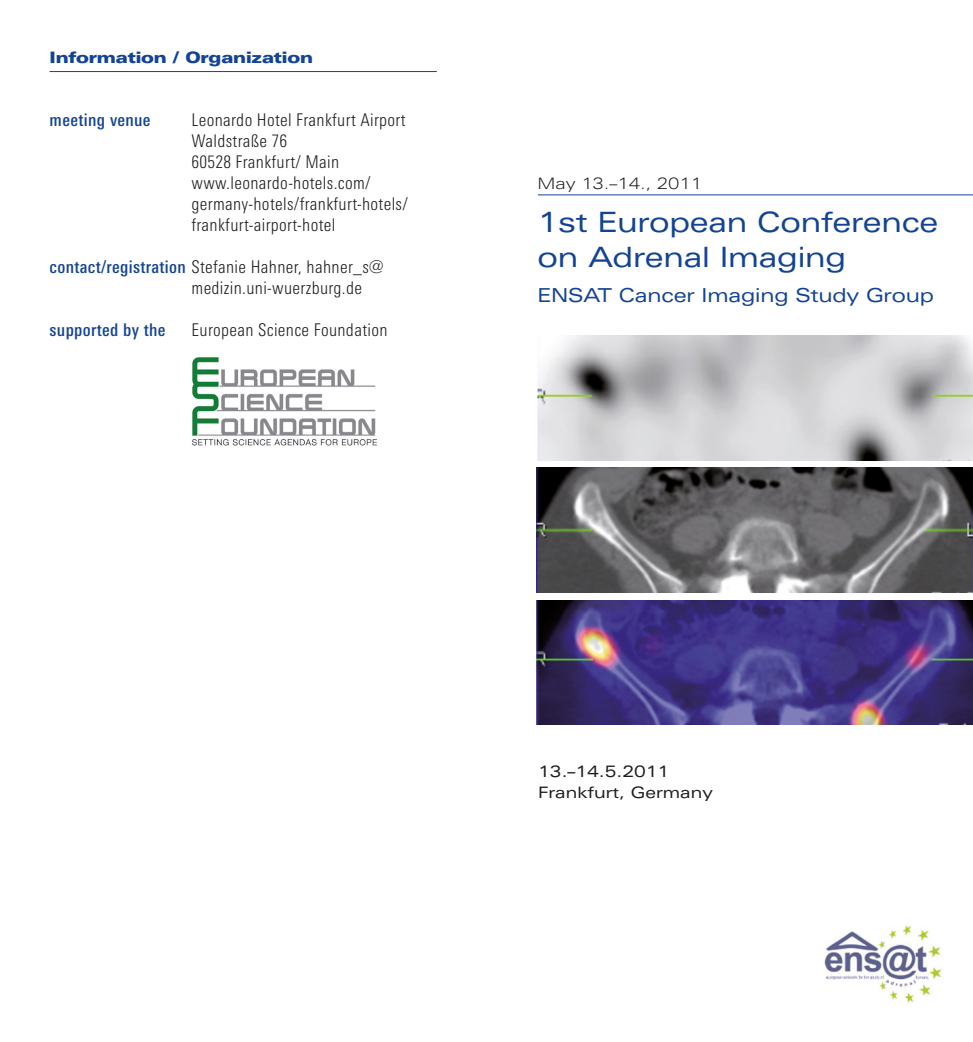
<style>
.page{position:relative;width:973px;height:1042px;background:#fff}
.page>*{position:absolute;margin:0;border:0;box-sizing:border-box;transform-origin:0 0}
.t1{font:28px/35px "LT Univers Extd";letter-spacing:-.01em;color:#134395}
.t2{font:19.25px "LT Univers Extd";letter-spacing:-.01em;color:#134395}
.t3{font:300 condensed 17.5px/21px "LT Univers";letter-spacing:.02em;color:#1d1d1b}
.t4{font:500 condensed 17.5px "LT Univers";letter-spacing:.02em;color:#134395}
.t5{font:15.75px/21px "LT Univers Extd";color:#1d1d1b}
.t6{font:900 15.75px "LT Univers Extd";letter-spacing:-.01em;color:#134395}
.t7{font:300 15.75px "LT Univers Extd";color:#1d1d1b}
.s1{font-weight:500;color:#134395}
</style>
<div class="page">
<img style="left:537px;top:335px;width:435px;height:125px">
<img style="left:536px;top:468px;width:436px;height:124px">
<img style="left:536px;top:600px;width:436px;height:125px">
<img style="left:824px;top:925px;width:118px;height:78px">
<hr style="left:538px;top:194px;width:434px;height:1px;background:#134395">
<hr style="left:50px;top:71px;width:387px;height:1px;background:#134395">
<img style="left:192px;top:357px;width:185px;height:89px">
<p class="t6" style="left:50px;top:48px;width:265px">Information / Organization</p>
<p class="t4" style="left:50px;top:110px;width:102px">meeting venue</p>
<p class="t3" style="left:191px;top:109px;width:218px">Leonardo Hotel Frankfurt Airport<br>Waldstraße 76<br>60528 Frankfurt/ Main www.leonardo-hotels.com/ germany-hotels/frankfurt-hotels/ frankfurt-airport-hotel</p>
<p class="t3" style="left:191px;top:256px;width:193px;text-indent:-142px"><span class="s1">contact/registration</span> Stefanie Hahner, hahner_s@ medizin.uni-wuerzburg.de</p>
<p class="t4" style="left:50px;top:320px;width:117px">supported by the</p>
<p class="t3" style="left:191px;top:319px;width:197px">European Science Foundation</p>
<p class="t7" style="left:537px;top:174px;width:166px">May 13.–14., 2011</p>
<p class="t1" style="left:537px;top:205px;width:402px">1st European Conference on Adrenal Imaging</p>
<p class="t2" style="left:537px;top:284px;width:398px">ENSAT Cancer Imaging Study Group</p>
<p class="t5" style="left:538px;top:761px;width:176px">13.–14.5.2011<br>Frankfurt, Germany</p>
</div>
